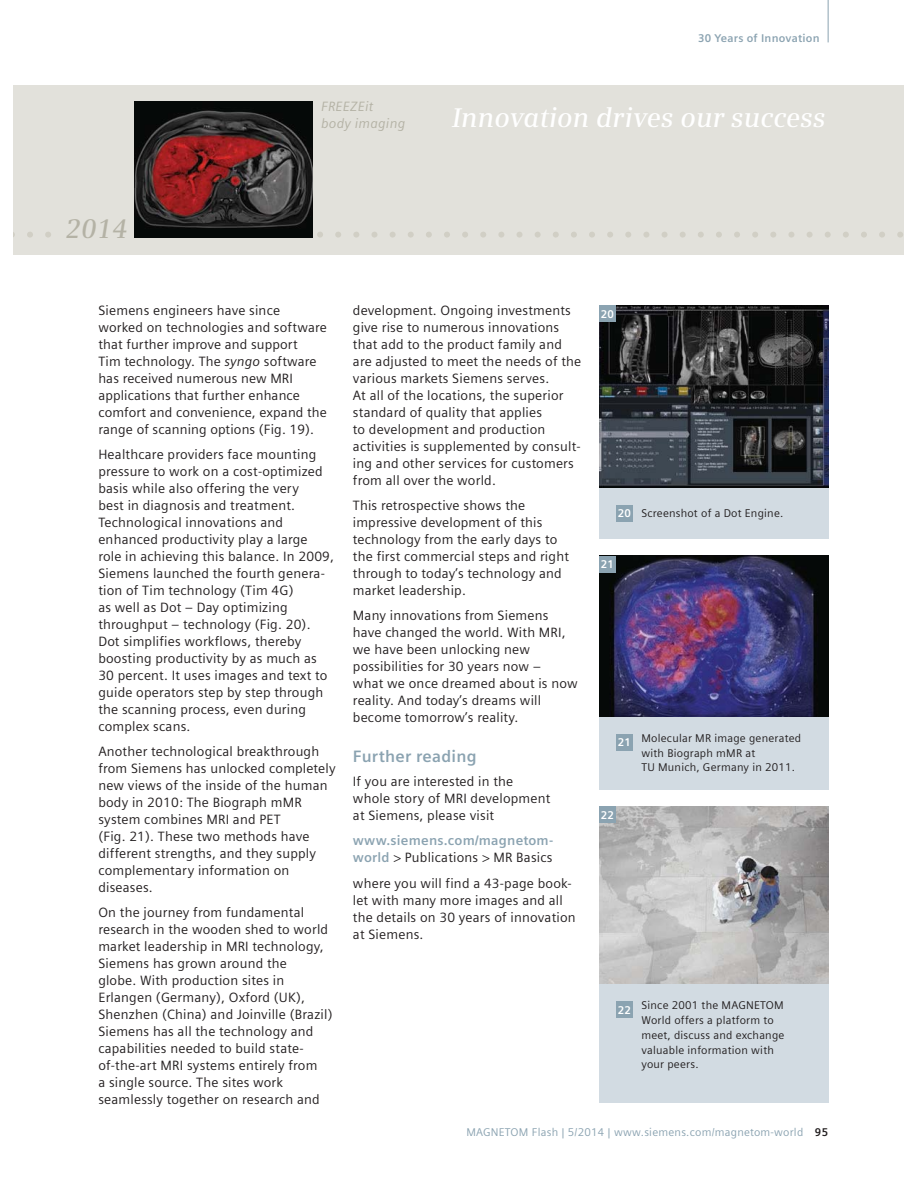
<style>
.page{position:relative;width:918px;height:1188px;background:#fff}
.page>*{position:absolute;margin:0;border:0;box-sizing:border-box;transform-origin:0 0}
.t1{font:italic 600 27px "Siemens Serif";letter-spacing:.005em;color:#fff}
.t2{font:italic 600 27px "Siemens Serif";color:#b4b2a5}
.t3{font:700 16.5px "Siemens Sans";letter-spacing:.015em;color:#8ba3b1}
.t4{font:13.5px/17px "Siemens Sans";letter-spacing:.015em;color:#231f20}
.t5{font:700 13.5px/17px "Siemens Sans";letter-spacing:.015em;color:#8ba3b1}
.t6{font:italic 13.5px/17px "Siemens Sans";letter-spacing:.015em;color:#b4b2a5}
.t7{font:11.25px/14.9px "Siemens Sans";letter-spacing:.02em;color:#231f20}
.t8{font:11.25px "Siemens Sans";letter-spacing:.02em;color:#8ba3b1}
.t9{font:700 11.25px "Siemens Sans";letter-spacing:.02em;color:#8ba3b1}
.t10{font:700 11.25px "Siemens Sans";letter-spacing:.02em;color:#fff}
.s1{font-style:italic}
.s2{font-weight:400;color:#231f20}
.s3{font-weight:700;color:#fff}
.s4{font-weight:700;color:#231f20}
</style>
<div class="page">
<div style="left:13px;top:85px;width:891px;height:170px;background:#e2e1db"></div>
<svg style="left:13px;top:232px;width:890px;height:6px"></svg>
<div style="left:599px;top:488px;width:229px;height:51px;background:#d2dbe2"></div>
<img style="left:599px;top:305px;width:229px;height:183px">
<div style="left:599px;top:305px;width:17px;height:17px;background:#8ba3b1"></div>
<img style="left:599px;top:556px;width:229px;height:161px">
<div style="left:599px;top:717px;width:229px;height:72px;background:#d2dbe2"></div>
<div style="left:599px;top:556px;width:17px;height:17px;background:#8ba3b1"></div>
<div style="left:616px;top:734px;width:17px;height:17px;background:#8ba3b1"></div>
<div style="left:616px;top:505px;width:17px;height:17px;background:#8ba3b1"></div>
<div style="left:58px;top:212px;width:81px;height:26px;background:#e2e1db"></div>
<img style="left:134px;top:102px;width:179px;height:136px">
<img style="left:599px;top:806px;width:229px;height:178px">
<div style="left:599px;top:806px;width:17px;height:17px;background:#8ba3b1"></div>
<div style="left:599px;top:984px;width:229px;height:119px;background:#d2dbe2"></div>
<div style="left:616px;top:1001px;width:17px;height:17px;background:#8ba3b1"></div>
<hr style="left:828px;top:0;width:1px;height:42px;background:#8ba3b1">
<h1 class="t2" style="left:65px;top:212px;width:64px">2014</h1>
<p class="t6" style="left:321px;top:99px;width:86px">FREEZEit body imaging</p>
<p class="t9" style="left:698px;top:34px;width:123px">30 Years of Innovation</p>
<h1 class="t1" style="left:452px;top:102px;width:375px">Innovation drives our success</h1>
<p class="t4" style="left:98px;top:303px;width:230px">Siemens engineers have since worked on technologies and software that further improve and support<br>Tim technology. The <span class="s1">syngo</span> software has received numerous new MRI applications that further enhance comfort and convenience, expand the range of scanning options (Fig. 19).</p>
<p class="t4" style="left:98px;top:447px;width:237px">Healthcare providers face mounting pressure to work on a cost-optimized basis while also offering the very<br>best in diagnosis and treatment.<br>Technological innovations and enhanced productivity play a large role in achieving this balance. In 2009, Siemens launched the fourth genera&shy;tion of Tim technology (Tim 4G)<br>as well as Dot – Day optimizing throughput – technology (Fig. 20).<br>Dot simplifies workflows, thereby boosting productivity by as much as 30 percent. It uses images and text to guide operators step by step through the scanning process, even during complex scans.</p>
<p class="t4" style="left:98px;top:744px;width:239px">Another technological breakthrough from Siemens has unlocked completely new views of the inside of the human body in 2010: The Biograph mMR system combines MRI and PET<br>(Fig. 21). These two methods have different strengths, and they supply complementary information on diseases.</p>
<p class="t4" style="left:98px;top:905px;width:236px">On the journey from fundamental research in the wooden shed to world market leadership in MRI technology, Siemens has grown around the<br>globe. With production sites in Erlangen (Germany), Oxford (UK), Shenzhen (China) and Joinville (Brazil)<br>Siemens has all the technology and capabilities needed to build state&shy;of-the-art MRI systems entirely from<br>a single source. The sites work seamlessly together on research and</p>
<p class="t4" style="left:353px;top:303px;width:230px">development. Ongoing investments give rise to numerous innovations that add to the product family and are adjusted to meet the needs of the various markets Siemens serves.<br>At all of the locations, the superior standard of quality that applies<br>to development and production activities is supplemented by consult&shy;ing and other services for customers from all over the world.</p>
<p class="t4" style="left:353px;top:498px;width:218px">This retrospective shows the impressive development of this technology from the early days to the first commercial steps and right through to today’s technology and market leadership.</p>
<p class="t4" style="left:353px;top:608px;width:226px">Many innovations from Siemens have changed the world. With MRI, we have been unlocking new possibilities for 30 years now –<br>what we once dreamed about is now reality. And today’s dreams will become tomorrow’s reality.</p>
<p class="t3" style="left:353px;top:750px;width:125px">Further reading</p>
<p class="t4" style="left:353px;top:774px;width:199px">If you are interested in the whole story of MRI development at Siemens, please visit</p>
<p class="t5" style="left:353px;top:833px;width:202px">www.siemens.com/magnetom&shy;world <span class="s2">&gt; Publications &gt; MR Basics</span></p>
<p class="t4" style="left:353px;top:876px;width:224px">where you will find a 43-page book&shy;let with many more images and all the details on 30 years of innovation at Siemens.</p>
<p class="t10" style="left:601px;top:309px;width:15px">20</p>
<p class="t7" style="left:618px;top:507px;width:167px"><span class="s3">20</span> Screenshot of a Dot Engine.</p>
<p class="t10" style="left:601px;top:560px;width:15px">21</p>
<p class="t10" style="left:618px;top:738px;width:15px">21</p>
<p class="t7" style="left:641px;top:731px;width:161px">Molecular MR image generated with Biograph mMR at<br>TU Munich, Germany in 2011.</p>
<p class="t10" style="left:601px;top:810px;width:15px">22</p>
<p class="t10" style="left:618px;top:1005px;width:15px">22</p>
<p class="t7" style="left:641px;top:999px;width:145px">Since 2001 the MAGNETOM<br>World offers a platform to meet, discuss and exchange valuable information with your peers.</p>
<p class="t8" style="left:466px;top:1128px;width:363px">MAGNETOM Flash | 5/2014 | www.siemens.com/magnetom-world <span class="s4">95</span></p>
</div>
